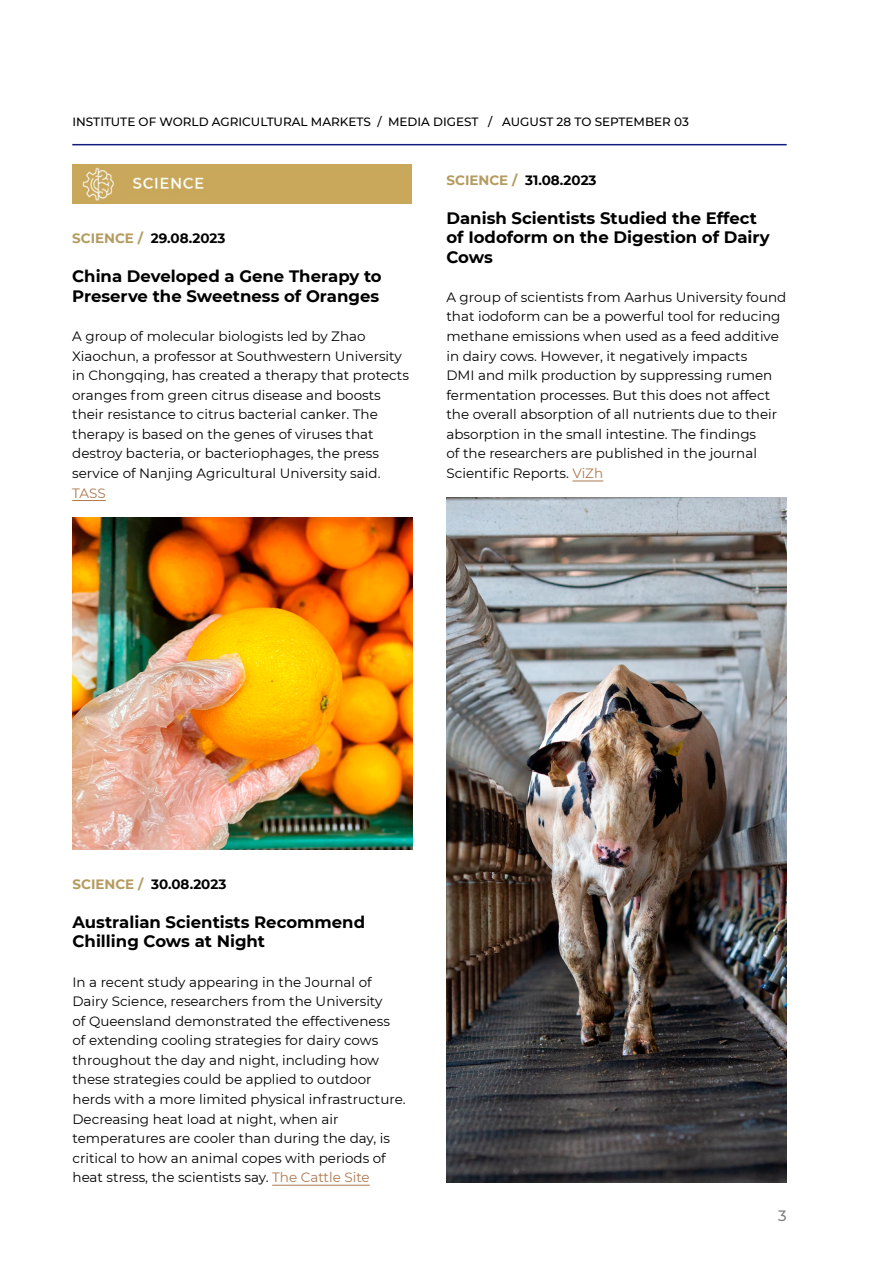
<style>
.page{position:relative;width:893px;height:1263px;background:#fff}
.page>*{position:absolute;margin:0;border:0;box-sizing:border-box;transform-origin:0 0}
.t1{font:700 16.5px/19.5px "Montserrat";color:#000}
.t2{font:500 15px "Montserrat";color:#817f7d}
.t3{font:13.5px/19.5px "Montserrat";color:#000}
.t4{font:700 13.5px "Montserrat";color:#000}
.t5{font:13.5px "Montserrat";color:#ae7950}
.t6{font:500 12px "Montserrat";color:#000}
.s1{color:#b49b60}
.s2{color:#ae7950}
</style>
<div class="page">
<hr style="left:72px;top:144px;width:715px;height:1px;background:#131a7d">
<hr style="left:272px;top:1185px;width:98px;height:1px;background:#ae7950">
<hr style="left:572px;top:481px;width:31px;height:1px;background:#ae7950">
<hr style="left:72px;top:500px;width:34px;height:1px;background:#ae7950">
<img style="left:72px;top:165px;width:339px;height:39px">
<img style="left:72px;top:517px;width:340px;height:333px">
<img style="left:446px;top:497px;width:341px;height:685px">
<p class="t6" style="left:72px;top:113px;width:618px">INSTITUTE OF WORLD AGRICULTURAL MARKETS / MEDIA DIGEST / AUGUST 28 TO SEPTEMBER 03</p>
<p class="t4" style="left:72px;top:229px;width:155px"><span class="s1">SCIENCE /</span> 29.08.2023</p>
<p class="t1" style="left:72px;top:266px;width:311px">China Developed a Gene Therapy to<br>Preserve the Sweetness of Oranges</p>
<p class="t3" style="left:72px;top:326px;width:338px">A group of molecular biologists led by Zhao Xiaochun, a professor at Southwestern University in Chongqing, has created a therapy that protects oranges from green citrus disease and boosts their resistance to citrus bacterial canker. The therapy is based on the genes of viruses that destroy bacteria, or bacteriophages, the press service of Nanjing Agricultural University said.</p>
<p class="t5" style="left:72px;top:483px;width:35px">TASS</p>
<p class="t4" style="left:446px;top:170px;width:152px"><span class="s1">SCIENCE /</span> 31.08.2023</p>
<p class="t1" style="left:446px;top:207px;width:325px">Danish Scientists Studied the Effect of Iodoform on the Digestion of Dairy<br>Cows</p>
<p class="t3" style="left:446px;top:287px;width:341px">A group of scientists from Aarhus University found that iodoform can be a powerful tool for reducing methane emissions when used as a feed additive in dairy cows. However, it negatively impacts<br>DMI and milk production by suppressing rumen fermentation processes. But this does not affect the overall absorption of all nutrients due to their absorption in the small intestine. The findings<br>of the researchers are published in the journal Scientific Reports. <span class="s2">ViZh</span></p>
<p class="t4" style="left:72px;top:874px;width:155px"><span class="s1">SCIENCE /</span> 30.08.2023</p>
<p class="t1" style="left:72px;top:911px;width:294px">Australian Scientists Recommend<br>Chilling Cows at Night</p>
<p class="t3" style="left:72px;top:971px;width:335px">In a recent study appearing in the Journal of Dairy Science, researchers from the University<br>of Queensland demonstrated the effectiveness of extending cooling strategies for dairy cows throughout the day and night, including how these strategies could be applied to outdoor herds with a more limited physical infrastructure.<br>Decreasing heat load at night, when air temperatures are cooler than during the day, is critical to how an animal copes with periods of heat stress, the scientists say. <span class="s2">The Cattle Site</span></p>
<p class="t2" style="left:778px;top:1205px;width:10px">3</p>
</div>
